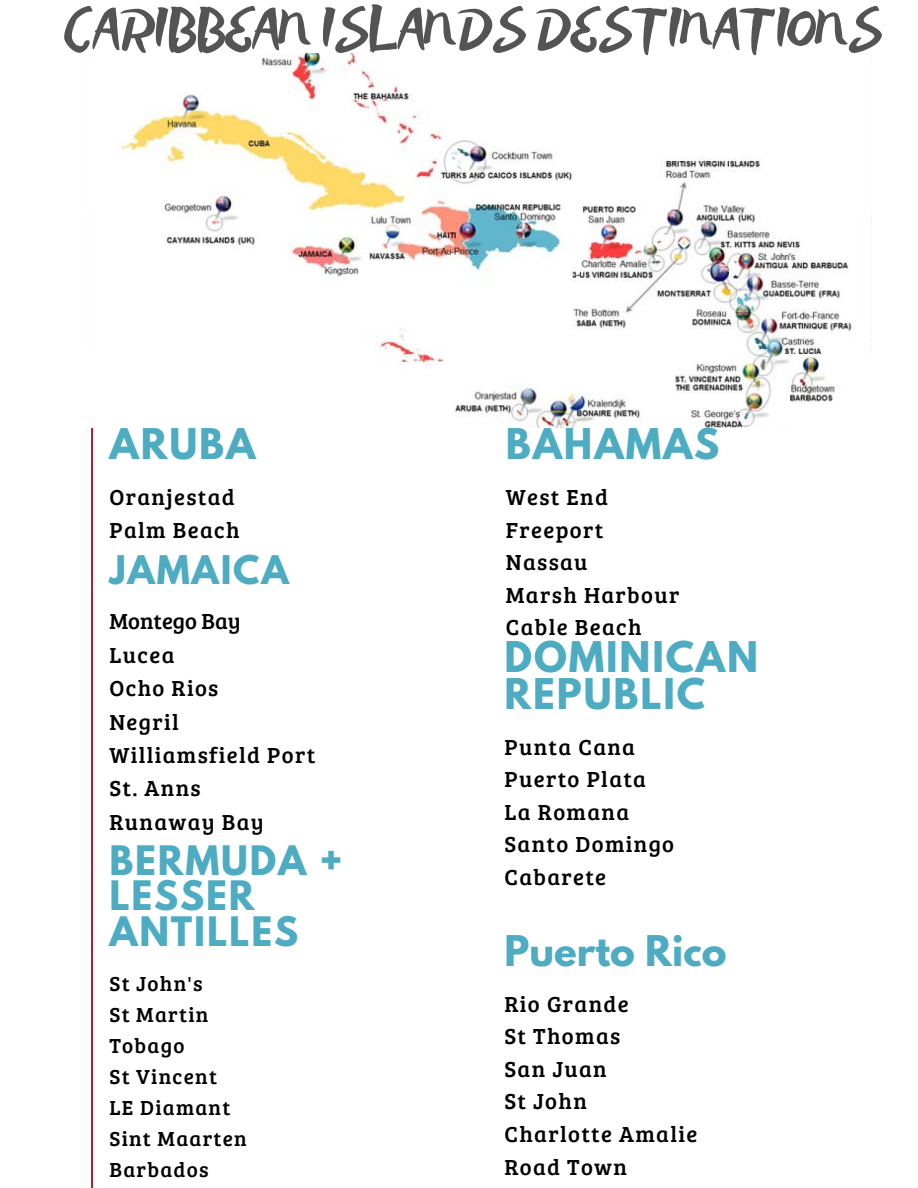
<style>
.page{position:relative;width:918px;height:1188px;background:#fff}
.page>*{position:absolute;margin:0;border:0;box-sizing:border-box;transform-origin:0 0}
.t1{font:54px "Beach Resort";color:#545454}
.t2{font:700 37.5px/37.2px "League Spartan";letter-spacing:.05em;color:#4dacc2}
.t3{font:700 37.5px "League Spartan";color:#4dacc2}
.t4{font:700 36px/35.8px "League Spartan";letter-spacing:.05em;color:#4dacc2}
.t5{font:700 34.95px "League Spartan";letter-spacing:.05em;color:#4dacc2}
.t6{font:22.5px/32.7px "Bree Serif";letter-spacing:.06em;color:#000}
.t7{font:21px/31px "Bree Serif";letter-spacing:.06em;color:#000}
</style>
<div class="page">
<hr style="left:92px;top:414px;width:1px;height:774px;background:#b62131">
<img style="left:92px;top:54px;width:760px;height:373px">
<h1 class="t1" style="left:64px;top:-2px;width:820px">CARIBBEAN ISLANDS DESTINATIONS</h1>
<h2 class="t2" style="left:109px;top:431px;width:148px">ARUBA</h2>
<h2 class="t2" style="left:506px;top:431px;width:215px">BAHAMAS</h2>
<p class="t6" style="left:506px;top:480px;width:175px">West End<br>Freeport<br>Nassau<br>Marsh Harbour<br>Cable Beach</p>
<p class="t6" style="left:109px;top:480px;width:132px">Oranjestad<br>Palm Beach</p>
<h3 class="t5" style="left:109px;top:552px;width:181px">JAMAICA</h3>
<p class="t6" style="left:109px;top:604px;width:207px;line-height:33.5px">Montego Bay<br>Lucea<br>Ocho Rios<br>Negril<br>Williamsfield Port<br>St. Anns<br>Runaway Bay</p>
<h2 class="t2" style="left:505px;top:643px;width:255px">DOMINICAN<br>REPUBLIC</h2>
<p class="t6" style="left:505px;top:729px;width:171px">Punta Cana<br>Puerto Plata<br>La Romana<br>Santo Domingo</p>
<h3 class="t4" style="left:109px;top:847px;width:235px">BERMUDA +</h3>
<p class="t6" style="left:505px;top:860px;width:103px">Cabarete</p>
<h3 class="t4" style="left:109px;top:883px;width:190px">LESSER<br>ANTILLES</h3>
<p class="t7" style="left:109px;top:967px;width:139px">St John's<br>St Martin<br>Tobago<br>St Vincent<br>LE Diamant<br>Sint Maarten<br>Barbados</p>
<h2 class="t3" style="left:505px;top:932px;width:224px">Puerto Rico</h2>
<p class="t6" style="left:505px;top:986px;width:194px">Rio Grande<br>St Thomas<br>San Juan<br>St John<br>Charlotte Amalie<br>Road Town</p>
</div>
